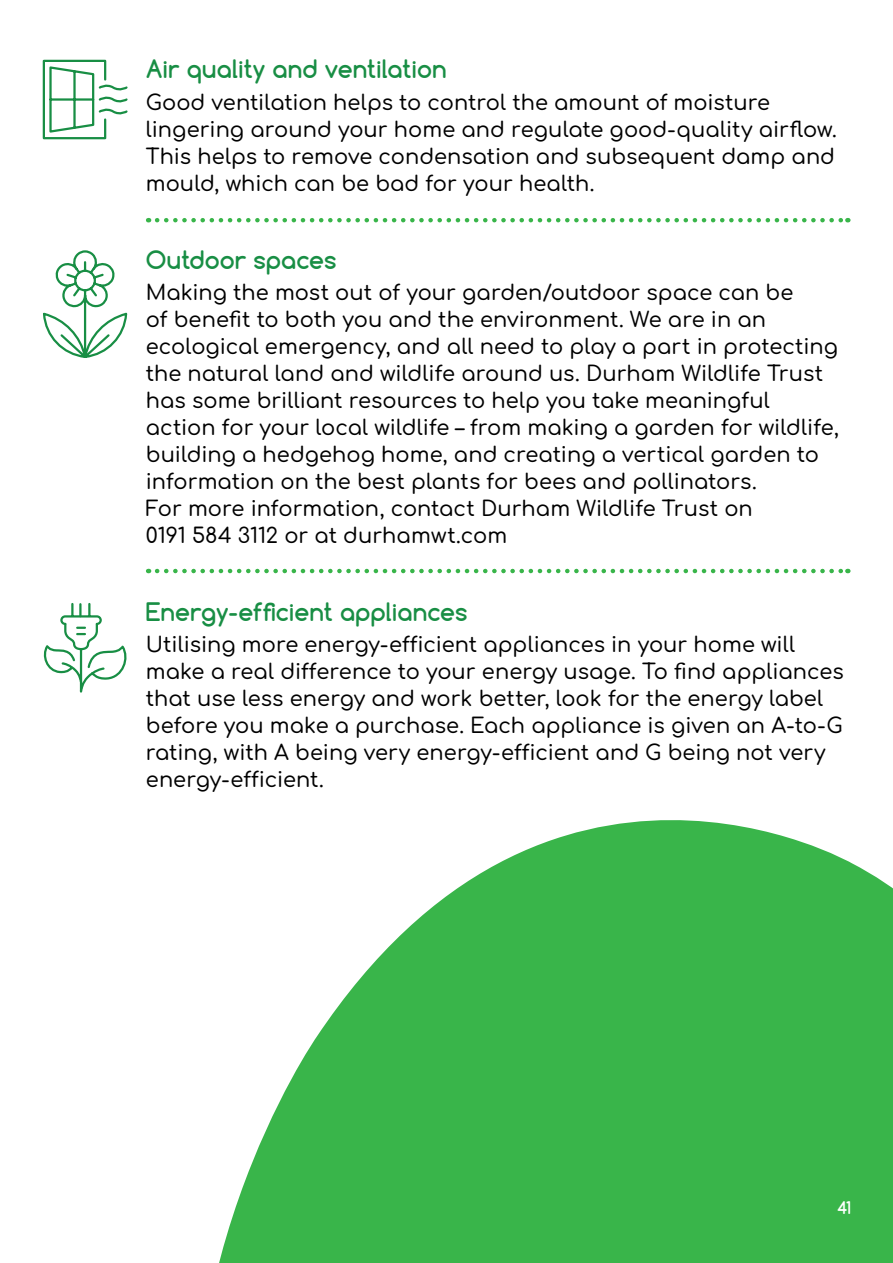
<style>
.page{position:relative;width:893px;height:1263px;background:#fff}
.page>*{position:absolute;margin:0;border:0;box-sizing:border-box;transform-origin:0 0}
.t1{font:700 24px "Comfortaa";color:#188e44}
.t2{font:500 21px/27px "Comfortaa";color:#000}
.t3{font:700 16.5px "Comfortaa";color:#fff}
</style>
<div class="page">
<svg style="left:157px;top:218px;width:691px;height:4px"></svg>
<svg style="left:157px;top:569px;width:691px;height:4px"></svg>
<svg style="left:43px;top:603px;width:84px;height:90px"></svg>
<svg style="left:42px;top:59px;width:86px;height:81px"></svg>
<svg style="left:43px;top:250px;width:85px;height:108px"></svg>
<svg style="left:219px;top:820px;width:674px;height:443px;fill:#39b54a"></svg>
<p class="t1" style="left:146px;top:54px;width:302px">Air quality and ventilation</p>
<p class="t2" style="left:146px;top:86px;width:693px">Good ventilation helps to control the amount of moisture lingering around your home and regulate good-quality airflow.<br>This helps to remove condensation and subsequent damp and mould, which can be bad for your health.</p>
<p class="t1" style="left:146px;top:244px;width:192px">Outdoor spaces</p>
<p class="t2" style="left:146px;top:276px;width:694px">Making the most out of your garden/outdoor space can be<br>of benefit to both you and the environment. We are in an ecological emergency, and all need to play a part in protecting the natural land and wildlife around us. Durham Wildlife Trust has some brilliant resources to help you take meaningful action for your local wildlife – from making a garden for wildlife, building a hedgehog home, and creating a vertical garden to information on the best plants for bees and pollinators.<br>For more information, contact Durham Wildlife Trust on<br>0191 584 3112 or at durhamwt.com</p>
<p class="t1" style="left:146px;top:597px;width:323px">Energy-efficient appliances</p>
<p class="t2" style="left:146px;top:628px;width:699px">Utilising more energy-efficient appliances in your home will make a real difference to your energy usage. To find appliances that use less energy and work better, look for the energy label before you make a purchase. Each appliance is given an A-to-G rating, with A being very energy-efficient and G being not very energy-efficient.</p>
<p class="t3" style="left:837px;top:1197px;width:15px">41</p>
</div>
